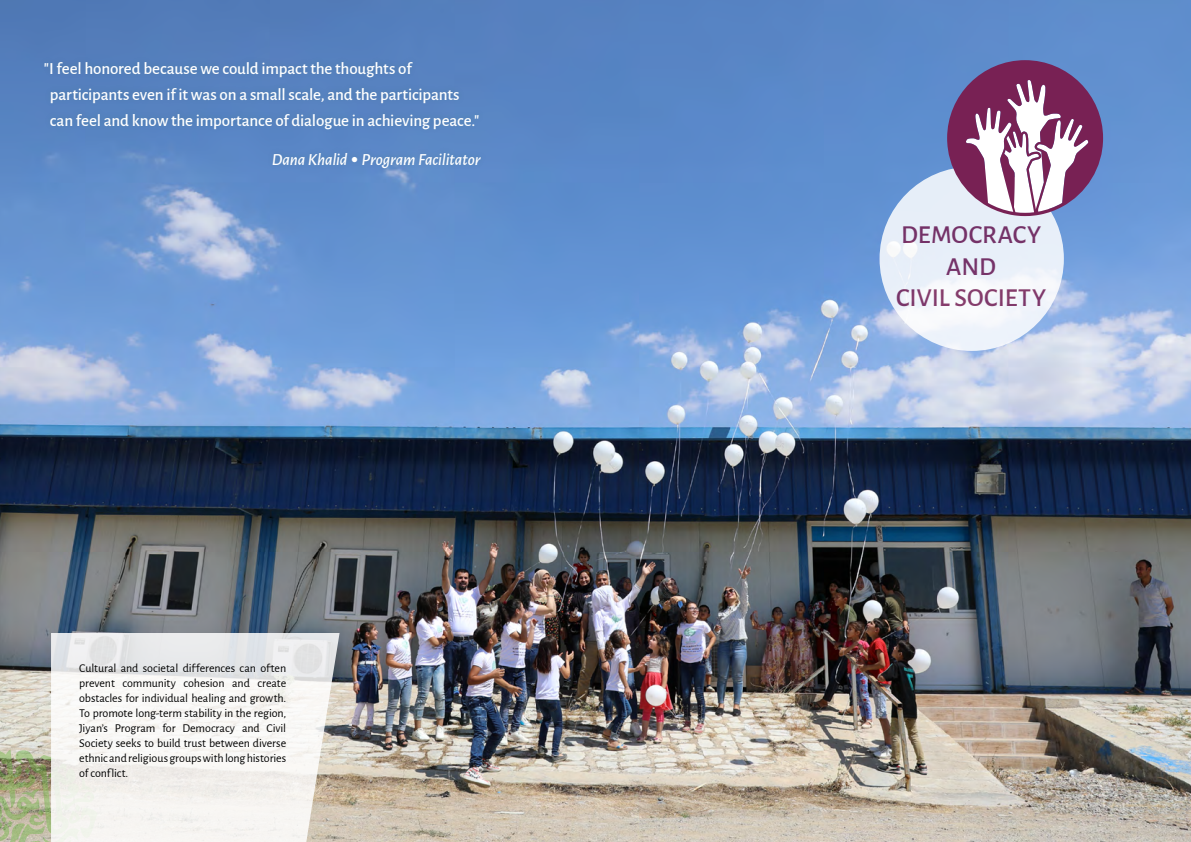
<style>
.page{position:relative;width:1191px;height:842px;background:#fff}
.page>*{position:absolute;margin:0;border:0;box-sizing:border-box;transform-origin:0 0}
.t1{font:500 26px/31.2px "Alegreya Sans";color:#772054;text-align:center}
.Überschrift_H1{font:500 17px/26px "Alegreya Sans";letter-spacing:-.01em;color:#fff}
.Überschrift_H1-2{font:italic 500 17px "Alegreya Sans";letter-spacing:-.01em;color:#fff}
.TeaserText_Bildseite{font:12px/15px "Alegreya Sans";letter-spacing:-.01em;color:#000;text-align:justify}
</style>
<div class="page">
<img style="left:0;top:0;width:1191px;height:842px">
<svg style="left:0;top:749px;width:51px;height:93px;background:#a5ab84"></svg>
<svg style="left:51px;top:633px;width:288px;height:209px;fill:#f5f4f1"></svg>
<div style="left:39px;top:56px;width:447px;height:117px;background:#5782c0"></div>
<div style="left:879px;top:167px;width:184px;height:184px;background:linear-gradient(to bottom,#e2ebf7,#f4f7fc);border-radius:50%"></div>
<svg style="left:947px;top:60px;width:156px;height:156px"></svg>
<p class="Überschrift_H1" style="left:50px;top:54px;width:431px;text-indent:-6px">"I feel honored because we could impact the thoughts of participants even if it was on a small scale, and the participants can feel and know the importance of dialogue in achieving peace."</p>
<p class="Überschrift_H1-2" style="left:272px;top:147px;width:210px">Dana Khalid <sup>⚫</sup> Program Facilitator</p>
<p class="TeaserText_Bildseite" style="left:79px;top:660px;width:208px">Cultural and societal differences can often prevent community cohesion and create obstacles for individual healing and growth.<br>To promote long-term stability in the region, Jiyan’s Program for Democracy and Civil Society seeks to build trust between diverse ethnic and religious groups with long histories of conflict.</p>
<h1 class="t1" style="left:896px;top:218px;width:152px">DEMOCRACY<br>AND<br>CIVIL SOCIETY</h1>
</div>
